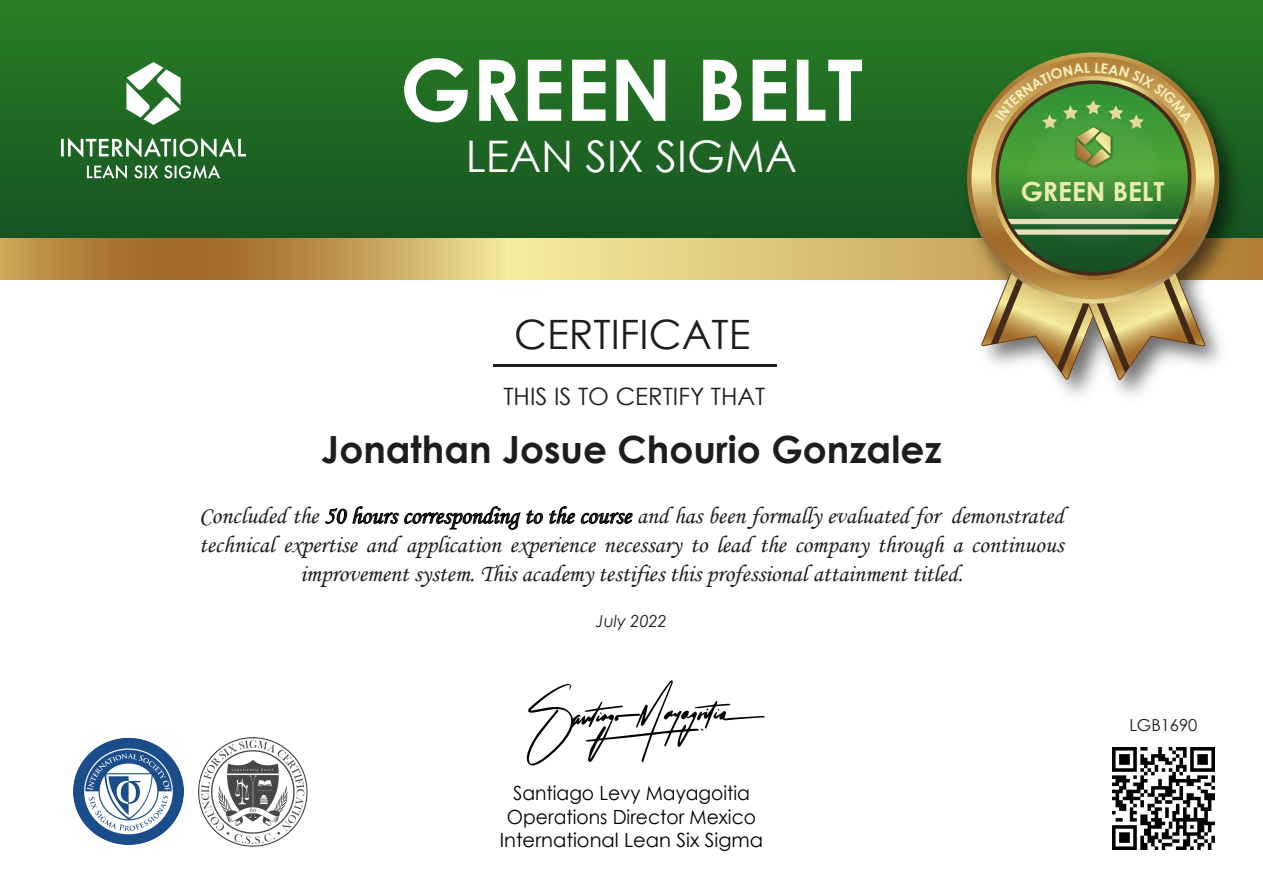
<style>
.page{position:relative;width:1263px;height:893px;background:#fff}
.page>*{position:absolute;margin:0;border:0;box-sizing:border-box;transform-origin:0 0}
.t1{font:700 85.2px "Century Gothic";color:#fff}
.t2{font:43.5px "Century Gothic";color:#fff}
.t3{font:40.5px "Century Gothic";color:#1d1d1b}
.t4{font:700 37.5px "Century Gothic";color:#1d1d1b}
.t5{font:700 26.4px "Century Gothic";color:#ebecac}
.t6{font:24px/28.8px "Monotype Corsiva";color:#1d1d1b;text-align:center}
.t7{font:24px "Century Gothic";color:#1d1d1b}
.t8{font:19.5px/23.4px "Century Gothic";color:#000;text-align:center;scale:.96 1}
.t9{font:italic 16.5px "Century Gothic";color:#1d1d1b}
.t10{font:16.5px "Century Gothic";color:#1d1d1b}
</style>
<div class="page">
<img style="left:0;top:0;width:1263px;height:239px">
<img style="left:62px;top:63px;width:184px;height:116px">
<svg style="left:325px;top:506px;width:218px;height:24px"></svg>
<svg style="left:549px;top:506px;width:26px;height:18px"></svg>
<svg style="left:581px;top:512px;width:51px;height:12px"></svg>
<hr style="left:493px;top:365px;width:283px;height:2px;background:#1d1d1b">
<svg style="left:526px;top:680px;width:239px;height:86px"></svg>
<img style="left:1112px;top:748px;width:102px;height:102px">
<svg style="left:0;top:239px;width:1263px;height:40px;background:#cdad63"></svg>
<img style="left:1235px;top:42px;width:16px;height:238px">
<img style="left:951px;top:30px;width:284px;height:366px">
<img style="left:198px;top:737px;width:110px;height:110px">
<img style="left:73px;top:737px;width:110px;height:108px">
<svg style="left:967px;top:52px;width:252px;height:252px;background:#648040"></svg>
<img style="left:975px;top:59px;width:237px;height:238px">
<svg style="left:981px;top:63px;width:224px;height:317px;background:#879757"></svg>
<h1 class="t1" style="left:400px;top:25px;width:465px">GREEN BELT</h1>
<h2 class="t2" style="left:466px;top:126px;width:333px">LEAN SIX SIGMA</h2>
<h3 class="t3" style="left:514px;top:306px;width:238px">CERTIFICATE</h3>
<p class="t7" style="left:503px;top:379px;width:264px">THIS IS TO CERTIFY THAT</p>
<h3 class="t4" style="left:321px;top:421px;width:622px">Jonathan Josue Chourio Gonzalez</h3>
<p class="t5" style="left:1021px;top:171px;width:145px">GREEN BELT</p>
<p class="t6" style="left:199px;top:501px;width:866px">Concluded the 50 hours corresponding to the course and has been formally evaluated for demonstrated technical expertise and application experience necessary to lead the company through a continuous improvement system. This academy testifies this professional attainment titled.</p>
<p class="t9" style="left:596px;top:610px;width:73px">July 2022</p>
<p class="t8" style="left:500px;top:781px;width:276px">Santiago Levy Mayagoitia<br>Operations Director Mexico<br>International Lean Six Sigma</p>
<p class="t10" style="left:1129px;top:714px;width:70px">LGB1690</p>
</div>
